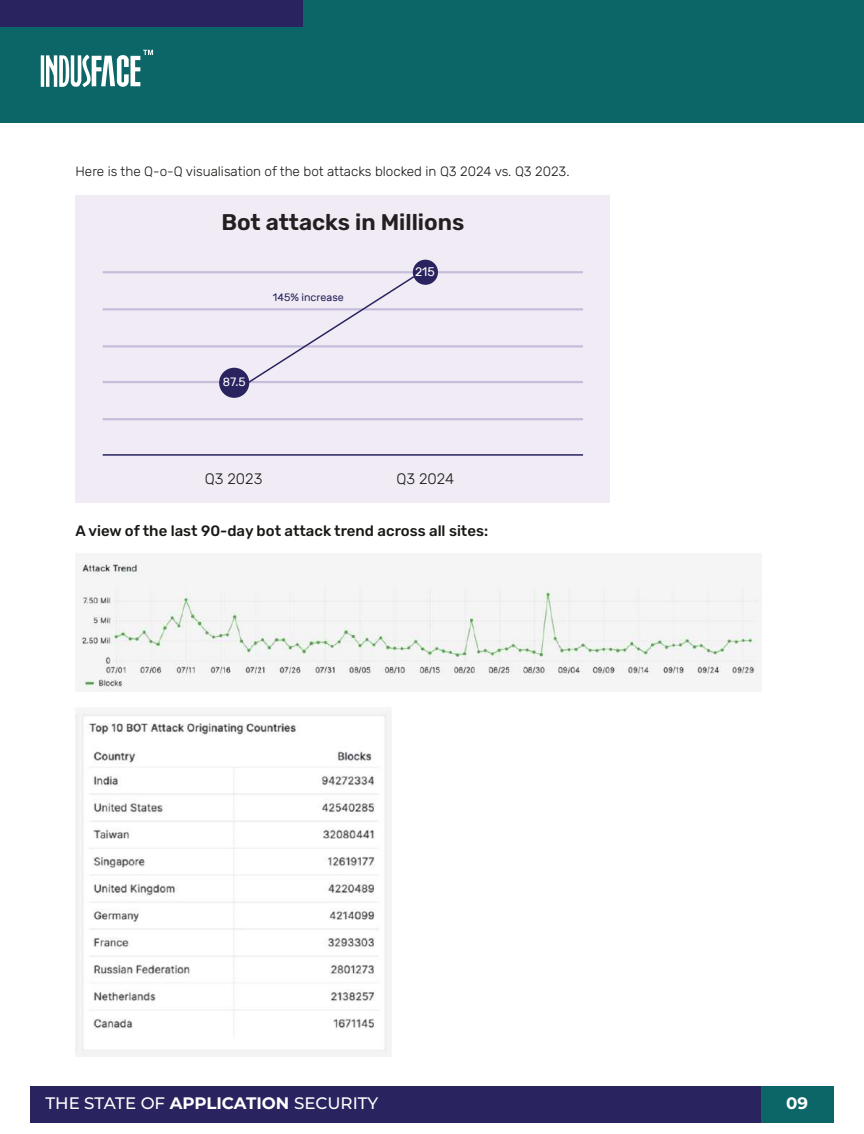
<style>
.page{position:relative;width:864px;height:1134px;background:#fff}
.page>*{position:absolute;margin:0;border:0;box-sizing:border-box;transform-origin:0 0}
.t1{font:600 22.65px "Rubik";color:#231f20}
.t2{font:500 16.65px "Montserrat";color:#fff}
.t3{font:700 16.65px "Montserrat";color:#fff}
.t4{font:300 15.15px "Rubik";color:#181816}
.t5{font:500 15px "Rubik";color:#181816}
.t6{font:300 13.5px "Rubik";color:#181816}
.t7{font:12.45px "Rubik";color:#fff}
.t8{font:12px "Rubik";color:#fff}
.t9{font:10.65px "Rubik";color:#29245f}
.s1{font-weight:700}
</style>
<div class="page">
<div style="left:0;top:0;width:864px;height:123px;background:#0c6667"></div>
<div style="left:0;top:0;width:303px;height:26px;background:#29245f"></div>
<div style="left:31px;top:1086px;width:730px;height:36px;background:#29245f"></div>
<div style="left:761px;top:1086px;width:72px;height:36px;background:#0c6667"></div>
<div style="left:76px;top:195px;width:534px;height:308px;background:#f0ebf4"></div>
<hr style="left:103px;top:308px;width:480px;height:2px;background:#6754a3">
<hr style="left:103px;top:345px;width:480px;height:3px;background:#6754a3">
<hr style="left:103px;top:271px;width:480px;height:2px;background:#6754a3">
<hr style="left:103px;top:381px;width:480px;height:2px;background:#6754a3">
<hr style="left:103px;top:418px;width:480px;height:2px;background:#6754a3">
<hr style="left:103px;top:454px;width:480px;height:2px;background:#29245f">
<div style="left:413px;top:260px;width:25px;height:25px;background:#29245f;border-radius:50%"></div>
<svg style="left:237px;top:274px;width:180px;height:117px"></svg>
<div style="left:219px;top:368px;width:30px;height:30px;background:#29245f;border-radius:50%"></div>
<hr style="left:41px;top:55px;width:3px;height:32px;background:#fff">
<svg style="left:46px;top:50px;width:107px;height:37px"></svg>
<img style="left:76px;top:554px;width:686px;height:138px">
<img style="left:76px;top:708px;width:315px;height:348px">
<p class="t6" style="left:76px;top:164px;width:496px">Here is the Q-o-Q visualisation of the bot attacks blocked in Q3 2024 vs. Q3 2023.</p>
<h1 class="t1" style="left:221px;top:210px;width:245px">Bot attacks in Millions</h1>
<p class="t9" style="left:273px;top:291px;width:72px">145% increase</p>
<p class="t8" style="left:223px;top:376px;width:24px">87.5</p>
<p class="t4" style="left:205px;top:470px;width:59px">Q3 2023</p>
<p class="t7" style="left:415px;top:265px;width:21px">215</p>
<p class="t4" style="left:397px;top:470px;width:59px">Q3 2024</p>
<p class="t5" style="left:76px;top:523px;width:414px">A view of the last 90-day bot attack trend across all sites:</p>
<p class="t2" style="left:45px;top:1092px;width:334px">THE STATE OF <span class="s1">APPLICATION</span> SECURITY</p>
<p class="t3" style="left:786px;top:1091px;width:23px">09</p>
</div>
